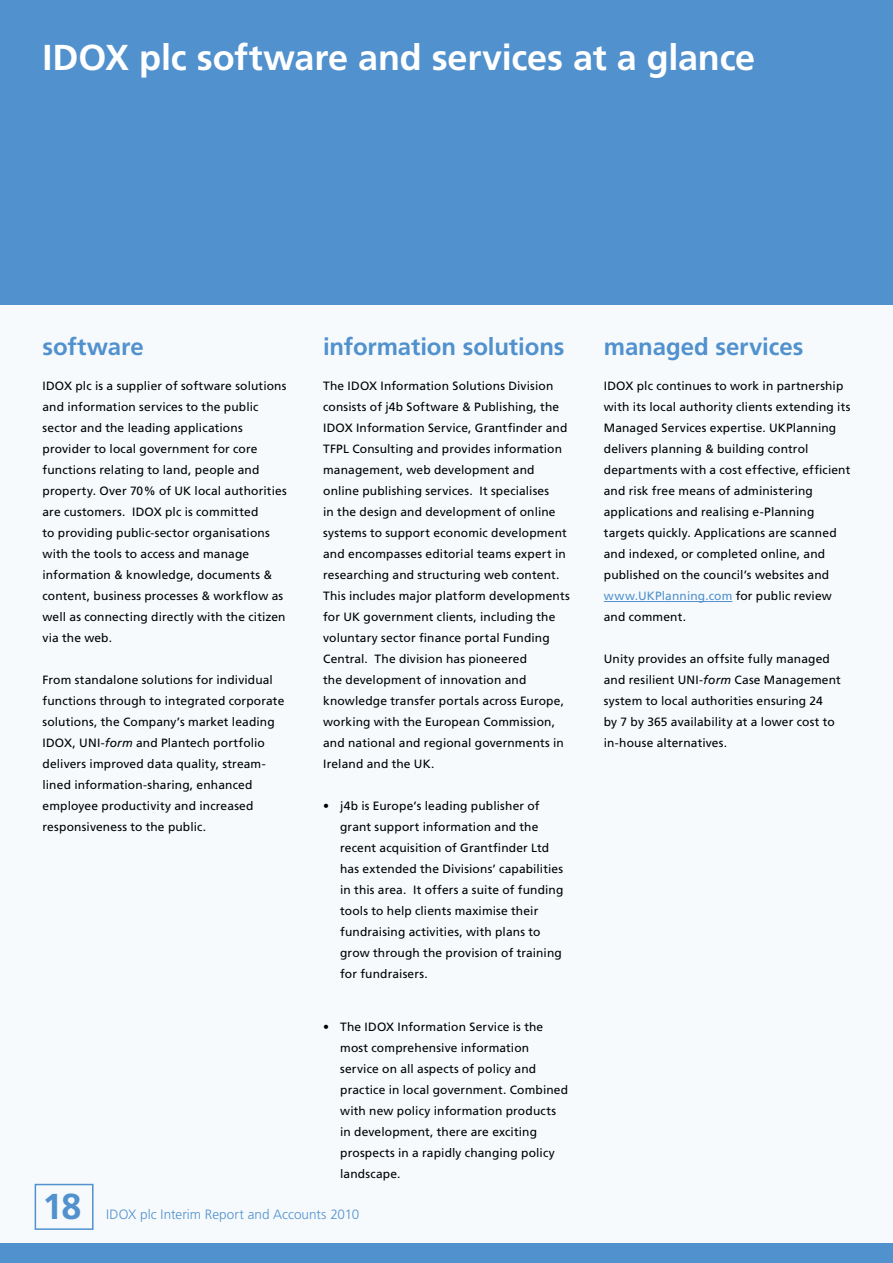
<style>
.page{position:relative;width:893px;height:1263px;background:#f6fafd}
.page>*{position:absolute;margin:0;border:0;box-sizing:border-box;transform-origin:0 0}
.t1{font:700 36px "Frutiger";letter-spacing:-.005em;color:#fff}
.t2{font:700 36px "Frutiger";color:#5191cd}
.t3{font:700 24px "Frutiger";letter-spacing:-.005em;color:#5191cd}
.t4{font:300 13.5px "Frutiger";color:#5191cd}
.t5{font:12px/21px "Frutiger";letter-spacing:.01em;color:#000}
.s1{font-style:italic}
.s2{color:#5191cd}
</style>
<div class="page">
<div style="left:35px;top:1184px;width:59px;height:46px;border:2px solid #5191cd"></div>
<div style="left:0;top:1244px;width:893px;height:19px;background:#5191cd"></div>
<div style="left:0;top:0;width:893px;height:304px;background:#5191cd"></div>
<hr style="left:604px;top:601px;width:128px;height:1px;background:#5191cd">
<h1 class="t1" style="left:43px;top:36px;width:714px">IDOX plc software and services at a glance</h1>
<h2 class="t3" style="left:43px;top:333px;width:103px">software</h2>
<h2 class="t3" style="left:323px;top:333px;width:243px">information solutions</h2>
<h2 class="t3" style="left:604px;top:333px;width:201px">managed services</h2>
<p class="t5" style="left:43px;top:376px;width:246px">IDOX plc is a supplier of software solutions and information services to the public sector and the leading applications provider to local government for core functions relating to land, people and property. Over 70% of UK local authorities are customers. IDOX plc is committed<br>to providing public-sector organisations with the tools to access and manage information &amp; knowledge, documents &amp; content, business processes &amp; workflow as well as connecting directly with the citizen via the web.</p>
<p class="t5" style="left:43px;top:670px;width:243px">From standalone solutions for individual functions through to integrated corporate solutions, the Company’s market leading IDOX, UNI-<span class="s1">form</span> and Plantech portfolio delivers improved data quality, stream&shy;lined information-sharing, enhanced employee productivity and increased responsiveness to the public.</p>
<p class="t5" style="left:323px;top:376px;width:248px">The IDOX Information Solutions Division consists of j4b Software &amp; Publishing, the IDOX Information Service, Grantfinder and TFPL Consulting and provides information management, web development and online publishing services. It specialises<br>in the design and development of online systems to support economic development and encompasses editorial teams expert in researching and structuring web content.<br>This includes major platform developments for UK government clients, including the voluntary sector finance portal Funding Central. The division has pioneered<br>the development of innovation and knowledge transfer portals across Europe, working with the European Commission, and national and regional governments in Ireland and the UK.</p>
<p class="t5" style="left:340px;top:796px;width:225px;text-indent:-17px">• j4b is Europe’s leading publisher of grant support information and the recent acquisition of Grantfinder Ltd has extended the Divisions’ capabilities in this area. It offers a suite of funding tools to help clients maximise their fundraising activities, with plans to grow through the provision of training for fundraisers.</p>
<p class="t5" style="left:604px;top:376px;width:248px">IDOX plc continues to work in partnership with its local authority clients extending its Managed Services expertise. UKPlanning delivers planning &amp; building control departments with a cost effective, efficient and risk free means of administering applications and realising e-Planning targets quickly. Applications are scanned and indexed, or completed online, and published on the council’s websites and <span class="s2">www.UKPlanning.com</span> for public review and comment.</p>
<p class="t5" style="left:604px;top:649px;width:239px">Unity provides an offsite fully managed and resilient UNI-<span class="s1">form</span> Case Management system to local authorities ensuring 24<br>by 7 by 365 availability at a lower cost to in-house alternatives.</p>
<h1 class="t2" style="left:43px;top:1185px;width:40px">18</h1>
<p class="t5" style="left:340px;top:1016px;width:230px;text-indent:-17px">• The IDOX Information Service is the most comprehensive information service on all aspects of policy and practice in local government. Combined with new policy information products in development, there are exciting prospects in a rapidly changing policy landscape.</p>
<p class="t4" style="left:106px;top:1207px;width:254px">IDOX plc Interim Report and Accounts 2010</p>
</div>
